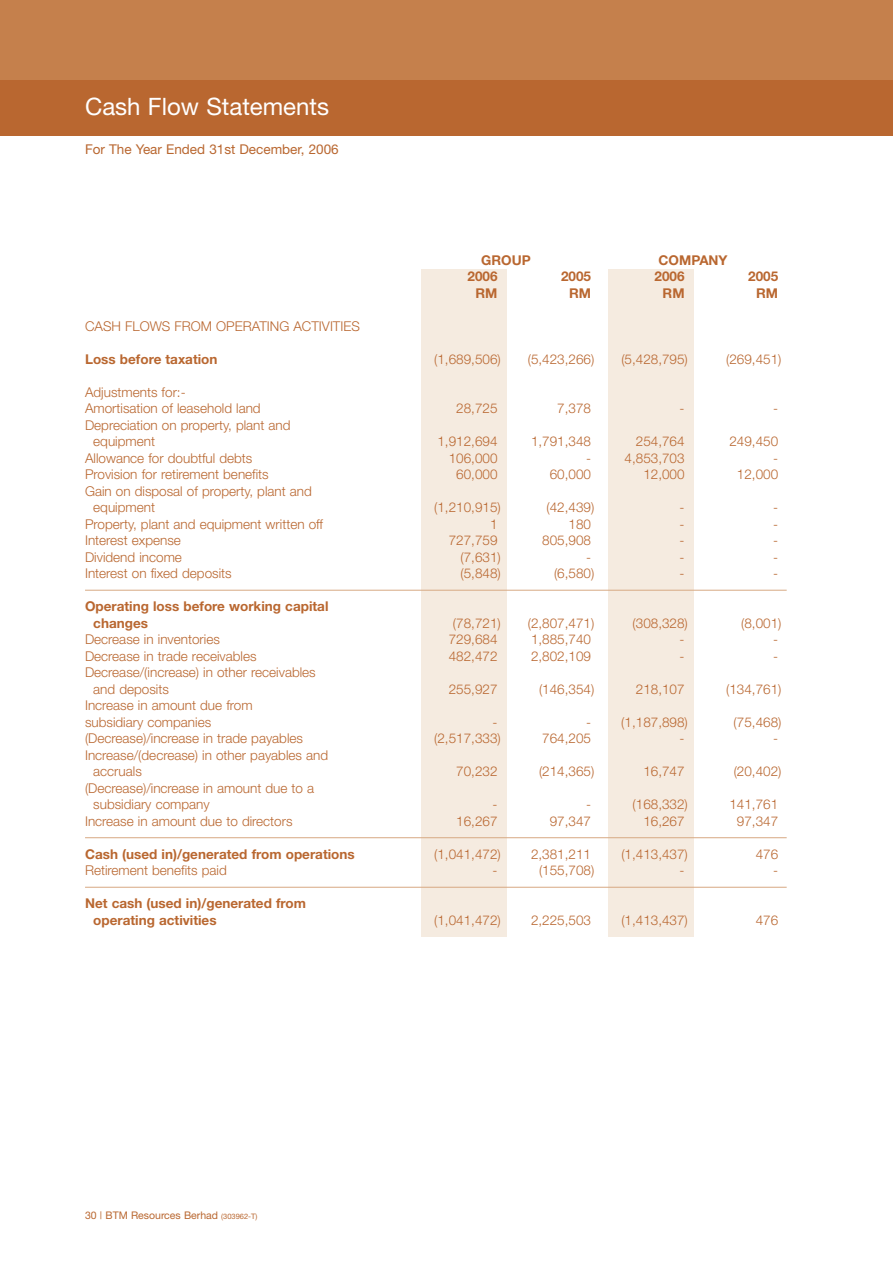
<style>
.page{position:relative;width:893px;height:1263px;background:#fff}
.page>*{position:absolute;margin:0;border:0;box-sizing:border-box;transform-origin:0 0}
.t1{font:24px "Helvetica Neue";color:#fff}
.t2{font:300 13.5px/16.5px "Helvetica Neue";color:#b96730}
.t3{font:700 13.5px/16.5px "Helvetica Neue";color:#b96730}
.t4{font:13.5px "Helvetica Neue";color:#b96730}
.t5{font:10.5px "Helvetica Neue";color:#b96730}
.s1{font-size:7.5px}
</style>
<div class="page">
<div style="left:0;top:0;width:893px;height:81px;background:#c5804c"></div>
<div style="left:0;top:81px;width:893px;height:55px;background:#b96730"></div>
<div style="left:608px;top:269px;width:85px;height:667px;background:#f5ebe0"></div>
<div style="left:421px;top:269px;width:85px;height:667px;background:#f5ebe0"></div>
<hr style="left:85px;top:590px;width:702px;height:1px;background:#d7a983">
<hr style="left:85px;top:837px;width:702px;height:1px;background:#d7a983">
<hr style="left:85px;top:887px;width:702px;height:1px;background:#d7a983">
<h1 class="t1" style="left:85px;top:98px;width:245px">Cash Flow Statements</h1>
<p class="t4" style="left:85px;top:145px;width:255px">For The Year Ended 31st December, 2006</p>
<p class="t3" style="left:481px;top:253px;width:51px">GROUP</p>
<p class="t3" style="left:659px;top:253px;width:71px">COMPANY</p>
<p class="t3" style="left:467px;top:269px;width:32px">2006</p>
<p class="t3" style="left:561px;top:269px;width:32px">2005</p>
<p class="t3" style="left:655px;top:269px;width:32px">2006</p>
<p class="t3" style="left:748px;top:269px;width:32px">2005</p>
<p class="t3" style="left:475px;top:286px;width:23px">RM</p>
<p class="t3" style="left:569px;top:286px;width:23px">RM</p>
<p class="t3" style="left:663px;top:286px;width:23px">RM</p>
<p class="t3" style="left:756px;top:286px;width:23px">RM</p>
<p class="t2" style="left:85px;top:319px;width:276px">CASH FLOWS FROM OPERATING ACTIVITIES</p>
<p class="t3" style="left:85px;top:352px;width:134px">Loss before taxation</p>
<p class="t2" style="left:434px;top:352px;width:68px">(1,689,506)</p>
<p class="t2" style="left:528px;top:352px;width:68px">(5,423,266)</p>
<p class="t2" style="left:621px;top:352px;width:68px">(5,428,795)</p>
<p class="t2" style="left:726px;top:352px;width:57px">(269,451)</p>
<p class="t2" style="left:85px;top:385px;width:177px">Adjustments for:-<br>Amortisation of leasehold land</p>
<p class="t2" style="left:456px;top:401px;width:43px">28,725</p>
<p class="t2" style="left:557px;top:401px;width:35px">7,378</p>
<p class="t2" style="left:680px;top:401px;width:6px">-</p>
<p class="t2" style="left:773px;top:401px;width:6px">-</p>
<p class="t2" style="left:93px;top:418px;width:199px;text-indent:-8px">Depreciation on property, plant and equipment</p>
<p class="t2" style="left:437px;top:434px;width:62px">1,912,694</p>
<p class="t2" style="left:531px;top:434px;width:62px">1,791,348</p>
<p class="t2" style="left:636px;top:434px;width:50px">254,764</p>
<p class="t2" style="left:729px;top:434px;width:50px">249,450</p>
<p class="t2" style="left:85px;top:451px;width:169px">Allowance for doubtful debts</p>
<p class="t2" style="left:449px;top:451px;width:50px">106,000</p>
<p class="t2" style="left:586px;top:451px;width:6px">-</p>
<p class="t2" style="left:625px;top:451px;width:62px">4,853,703</p>
<p class="t2" style="left:773px;top:451px;width:6px">-</p>
<p class="t2" style="left:85px;top:467px;width:185px">Provision for retirement benefits</p>
<p class="t2" style="left:456px;top:467px;width:43px">60,000</p>
<p class="t2" style="left:550px;top:467px;width:43px">60,000</p>
<p class="t2" style="left:643px;top:467px;width:43px">12,000</p>
<p class="t2" style="left:737px;top:467px;width:43px">12,000</p>
<p class="t2" style="left:93px;top:484px;width:220px;text-indent:-8px">Gain on disposal of property, plant and equipment</p>
<p class="t2" style="left:434px;top:500px;width:68px">(1,210,915)</p>
<p class="t2" style="left:546px;top:500px;width:49px">(42,439)</p>
<p class="t2" style="left:680px;top:500px;width:6px">-</p>
<p class="t2" style="left:773px;top:500px;width:6px">-</p>
<p class="t2" style="left:85px;top:517px;width:239px">Property, plant and equipment written off</p>
<p class="t2" style="left:490px;top:517px;width:9px">1</p>
<p class="t2" style="left:569px;top:517px;width:24px">180</p>
<p class="t2" style="left:680px;top:517px;width:6px">-</p>
<p class="t2" style="left:773px;top:517px;width:6px">-</p>
<p class="t2" style="left:85px;top:533px;width:97px">Interest expense</p>
<p class="t2" style="left:449px;top:533px;width:50px">727,759</p>
<p class="t2" style="left:542px;top:533px;width:50px">805,908</p>
<p class="t2" style="left:680px;top:533px;width:6px">-</p>
<p class="t2" style="left:773px;top:533px;width:6px">-</p>
<p class="t2" style="left:85px;top:550px;width:98px">Dividend income</p>
<p class="t2" style="left:460px;top:550px;width:42px">(7,631)</p>
<p class="t2" style="left:586px;top:550px;width:6px">-</p>
<p class="t2" style="left:680px;top:550px;width:6px">-</p>
<p class="t2" style="left:773px;top:550px;width:6px">-</p>
<p class="t2" style="left:85px;top:566px;width:148px">Interest on fixed deposits</p>
<p class="t2" style="left:460px;top:566px;width:42px">(5,848)</p>
<p class="t2" style="left:554px;top:566px;width:42px">(6,580)</p>
<p class="t2" style="left:680px;top:566px;width:6px">-</p>
<p class="t2" style="left:773px;top:566px;width:6px">-</p>
<p class="t3" style="left:93px;top:599px;width:237px;text-indent:-8px">Operating loss before working capital changes</p>
<p class="t2" style="left:453px;top:616px;width:49px">(78,721)</p>
<p class="t2" style="left:528px;top:616px;width:68px">(2,807,471)</p>
<p class="t2" style="left:633px;top:616px;width:57px">(308,328)</p>
<p class="t2" style="left:741px;top:616px;width:42px">(8,001)</p>
<p class="t2" style="left:85px;top:632px;width:136px">Decrease in inventories</p>
<p class="t2" style="left:449px;top:632px;width:50px">729,684</p>
<p class="t2" style="left:531px;top:632px;width:62px">1,885,740</p>
<p class="t2" style="left:680px;top:632px;width:6px">-</p>
<p class="t2" style="left:773px;top:632px;width:6px">-</p>
<p class="t2" style="left:85px;top:649px;width:173px">Decrease in trade receivables</p>
<p class="t2" style="left:449px;top:649px;width:50px">482,472</p>
<p class="t2" style="left:531px;top:649px;width:62px">2,802,109</p>
<p class="t2" style="left:680px;top:649px;width:6px">-</p>
<p class="t2" style="left:773px;top:649px;width:6px">-</p>
<p class="t2" style="left:93px;top:665px;width:224px;text-indent:-8px">Decrease/(increase) in other receivables and deposits</p>
<p class="t2" style="left:449px;top:682px;width:50px">255,927</p>
<p class="t2" style="left:539px;top:682px;width:57px">(146,354)</p>
<p class="t2" style="left:636px;top:682px;width:50px">218,107</p>
<p class="t2" style="left:726px;top:682px;width:57px">(134,761)</p>
<p class="t2" style="left:85px;top:698px;width:169px">Increase in amount due from subsidiary companies</p>
<p class="t2" style="left:492px;top:715px;width:6px">-</p>
<p class="t2" style="left:586px;top:715px;width:103px">- (1,187,898)</p>
<p class="t2" style="left:734px;top:715px;width:49px">(75,468)</p>
<p class="t2" style="left:85px;top:731px;width:219px">(Decrease)/increase in trade payables</p>
<p class="t2" style="left:434px;top:731px;width:68px">(2,517,333)</p>
<p class="t2" style="left:542px;top:731px;width:50px">764,205</p>
<p class="t2" style="left:680px;top:731px;width:6px">-</p>
<p class="t2" style="left:773px;top:731px;width:6px">-</p>
<p class="t2" style="left:93px;top:748px;width:236px;text-indent:-8px">Increase/(decrease) in other payables and accruals</p>
<p class="t2" style="left:456px;top:764px;width:43px">70,232</p>
<p class="t2" style="left:539px;top:764px;width:57px">(214,365)</p>
<p class="t2" style="left:643px;top:764px;width:43px">16,747</p>
<p class="t2" style="left:734px;top:764px;width:49px">(20,402)</p>
<p class="t2" style="left:93px;top:781px;width:222px;text-indent:-8px">(Decrease)/increase in amount due to a subsidiary company</p>
<p class="t2" style="left:492px;top:797px;width:6px">-</p>
<p class="t2" style="left:586px;top:797px;width:6px">-</p>
<p class="t2" style="left:633px;top:797px;width:57px">(168,332)</p>
<p class="t2" style="left:729px;top:797px;width:50px">141,761</p>
<p class="t2" style="left:85px;top:814px;width:209px">Increase in amount due to directors</p>
<p class="t2" style="left:456px;top:814px;width:43px">16,267</p>
<p class="t2" style="left:550px;top:814px;width:43px">97,347</p>
<p class="t2" style="left:643px;top:814px;width:43px">16,267</p>
<p class="t2" style="left:737px;top:814px;width:43px">97,347</p>
<p class="t3" style="left:85px;top:847px;width:271px">Cash (used in)/generated from operations</p>
<p class="t2" style="left:434px;top:847px;width:68px">(1,041,472)</p>
<p class="t2" style="left:531px;top:847px;width:62px">2,381,211</p>
<p class="t2" style="left:621px;top:847px;width:68px">(1,413,437)</p>
<p class="t2" style="left:756px;top:847px;width:24px">476</p>
<p class="t2" style="left:85px;top:863px;width:143px">Retirement benefits paid</p>
<p class="t2" style="left:492px;top:863px;width:6px">-</p>
<p class="t2" style="left:539px;top:863px;width:57px">(155,708)</p>
<p class="t2" style="left:680px;top:863px;width:6px">-</p>
<p class="t2" style="left:773px;top:863px;width:6px">-</p>
<p class="t3" style="left:93px;top:896px;width:214px;text-indent:-8px">Net cash (used in)/generated from operating activities</p>
<p class="t2" style="left:434px;top:913px;width:68px">(1,041,472)</p>
<p class="t2" style="left:531px;top:913px;width:62px">2,225,503</p>
<p class="t2" style="left:621px;top:913px;width:68px">(1,413,437)</p>
<p class="t2" style="left:756px;top:913px;width:24px">476</p>
<p class="t5" style="left:85px;top:1212px;width:174px">30 | BTM Resources Berhad <span class="s1">(303962-T)</span></p>
</div>
